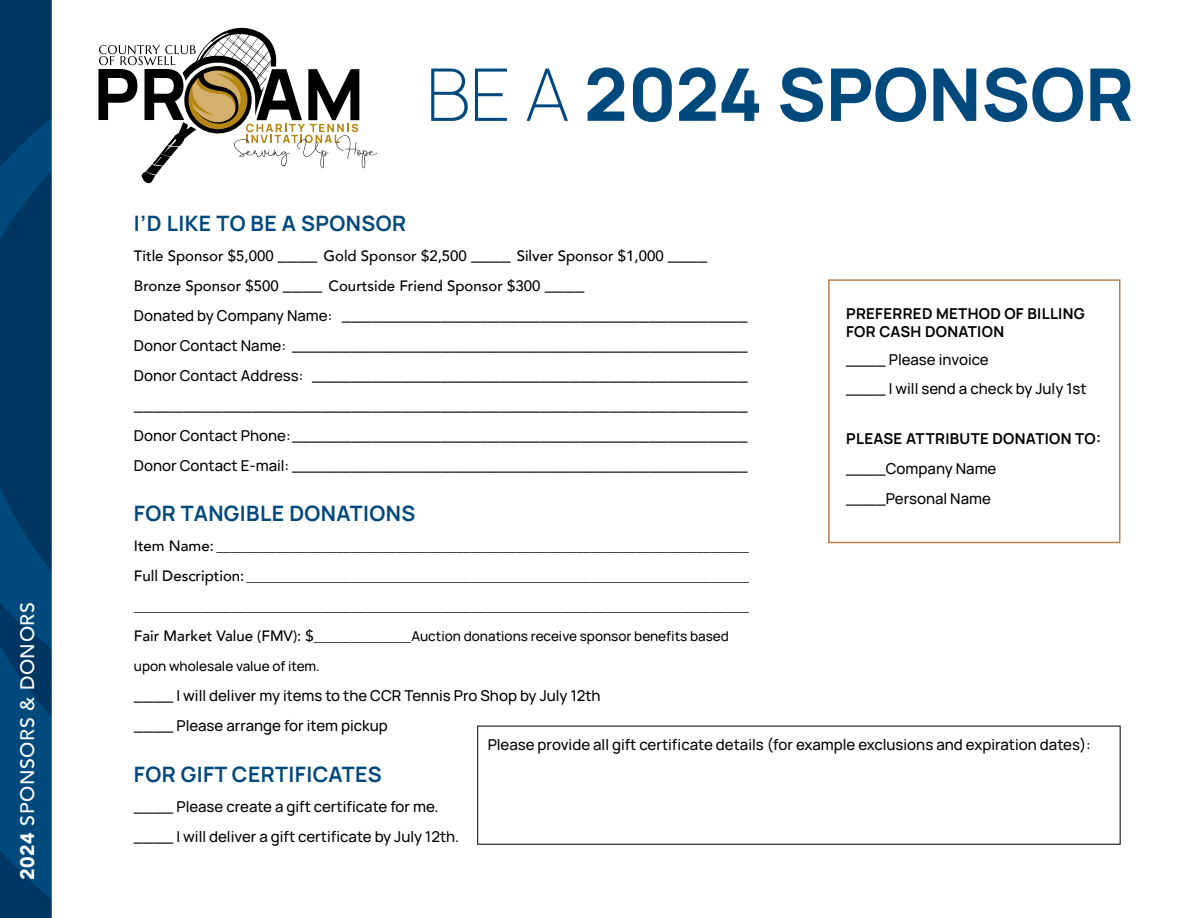
<style>
.page{position:relative;width:1188px;height:918px;background:#fff}
.page>*{position:absolute;margin:0;border:0;box-sizing:border-box;transform-origin:0 0}
.t1{font:800 72.75px "Manrope";color:#00497c}
.t2{font:700 21.15px "Manrope";letter-spacing:.02em;color:#00497c}
.t3{font:500 19.5px "Avenir";letter-spacing:.03em;color:#fff}
.t4{font:500 15px/30px "Manrope";color:#000}
.t5{font:500 15px/30px "Avenir";color:#000}
.t6{font:700 15px/18px "Manrope";letter-spacing:.02em;color:#000}
.t7{font:500 13.5px "Manrope";color:#000}
.s1{font-weight:900}
.s2{font-weight:200}
.s3{font-family:"Manrope"}
.s4{font-family:"Avenir";font-size:15px}
</style>
<div class="page">
<div style="left:828px;top:279px;width:292px;height:264px;border:2px solid #bb7e52"></div>
<svg style="left:98px;top:28px;width:279px;height:155px"></svg>
<svg style="left:0;top:0;width:52px;height:918px;background:#013e6b"></svg>
<h3 class="t3" style="left:11px;top:880px;width:279px;rotate:-90deg"><span class="s1">2024</span> SPONSORS &amp; DONORS</h3>
<h1 class="t1" style="left:426px;top:43px;width:709px"><span class="s2">BE A</span> 2024 SPONSOR</h1>
<h2 class="t2" style="left:134px;top:209px;width:274px">I’D LIKE TO BE A SPONSOR</h2>
<p class="t5" style="left:134px;top:240px;width:575px">Title Sponsor $5,000 <span class="s3">____</span> Gold Sponsor $2,500 <span class="s3">____</span> Silver Sponsor $1,000 <span class="s3">____<br></span>Bronze Sponsor $500 <span class="s3">____</span> Courtside Friend Sponsor $300 <span class="s3">____</span></p>
<p class="t4" style="left:134px;top:300px;width:615px;text-align:justify">Donated by Company Name: _________________________________________ Donor Contact Name: ______________________________________________ Donor Contact Address: ____________________________________________ ______________________________________________________________ Donor Contact Phone:______________________________________________ Donor Contact E-mail: ______________________________________________</p>
<h2 class="t2" style="left:134px;top:499px;width:283px">FOR TANGIBLE DONATIONS</h2>
<p class="t5" style="left:134px;top:530px;width:617px;text-align:justify">Item Name: _______________________________________________________________________ Full Description: ___________________________________________________________________ __________________________________________________________________________________</p>
<p class="t7" style="left:134px;top:627px;width:597px"><span class="s4">Fair Market Value (FMV): $_____________</span>Auction donations receive sponsor benefits based</p>
<p class="t7" style="left:134px;top:657px;width:187px">upon wholesale value of item.</p>
<p class="t4" style="left:134px;top:680px;width:468px">____ I will deliver my items to the CCR Tennis Pro Shop by July 12th ____ Please arrange for item pickup</p>
<h2 class="t2" style="left:134px;top:759px;width:249px">FOR GIFT CERTIFICATES</h2>
<p class="t4" style="left:134px;top:790px;width:327px">____ Please create a gift certificate for me. ____ I will deliver a gift certificate by July 12th.</p>
<p class="t6" style="left:846px;top:304px;width:240px">PREFERRED METHOD OF BILLING<br>FOR CASH DONATION</p>
<p class="t4" style="left:846px;top:345px;width:242px;line-height:28.5px">____ Please invoice<br>____ I will send a check by July 1st</p>
<p class="t6" style="left:846px;top:429px;width:257px">PLEASE ATTRIBUTE DONATION TO:</p>
<p class="t4" style="left:846px;top:453px;width:152px">____Company Name ____Personal Name</p>
<p class="t4" style="left:488px;top:729px;width:605px">Please provide all gift certificate details (for example exclusions and expiration dates):</p>
</div>
